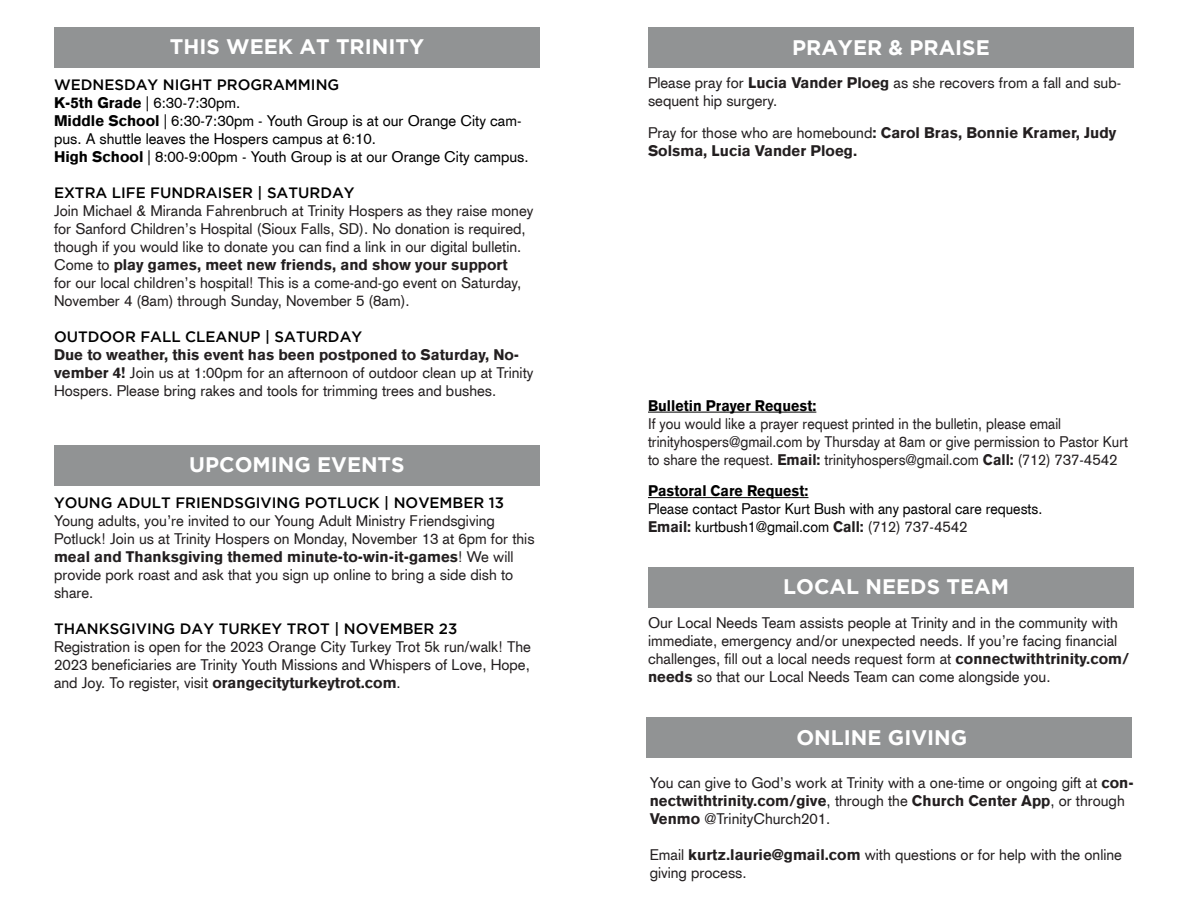
<style>
.page{position:relative;width:1188px;height:918px;background:#fff}
.page>*{position:absolute;margin:0;border:0;box-sizing:border-box;transform-origin:0 0}
.t1{font:700 21px "Gotham";color:#fff}
.t2{font:15px/18px "Akzidenz Grotesk CE";color:#231f20}
.t3{font:15px/18px "Akzidenz Grotesk CE";color:#231f20;scale:.95 1}
.t4{font:15px/18px "Akzidenz Grotesk CE";color:#000}
.t5{font:500 15px "Gotham";color:#000}
.t6{font:15px/18px "Akzidenz Grotesk CE";color:#000;scale:.95 1}
.t7{font:900 15px/18px "Akzidenz Grotesk CE";color:#231f20}
.s1{font-weight:900}
.s2{font-weight:400}
.s3{font-weight:900;color:#000}
.s4{font-weight:900;color:#231f20}
.s5{color:#231f20}
</style>
<div class="page">
<div style="left:648px;top:27px;width:486px;height:40px;background:#919394"></div>
<div style="left:54px;top:445px;width:486px;height:41px;background:#919394"></div>
<hr style="left:648px;top:412px;width:168px;height:1px;background:#000">
<hr style="left:648px;top:497px;width:161px;height:1px;background:#000">
<div style="left:648px;top:567px;width:486px;height:41px;background:#919394"></div>
<div style="left:646px;top:717px;width:486px;height:41px;background:#919394"></div>
<div style="left:54px;top:27px;width:486px;height:41px;background:#919394"></div>
<p class="t1" style="left:170px;top:35px;width:256px">THIS WEEK AT TRINITY</p>
<p class="t5" style="left:54px;top:77px;width:287px">WEDNESDAY NIGHT PROGRAMMING</p>
<p class="t4" style="left:54px;top:94px;width:188px"><span class="s1">K-5th Grade</span> | 6:30-7:30pm.</p>
<p class="t4" style="left:54px;top:112px;width:469px"><span class="s1">Middle School</span> | 6:30-7:30pm - Youth Group is at our Orange City cam&shy;pus. A shuttle leaves the Hospers campus at 6:10.</p>
<p class="t4" style="left:54px;top:148px;width:476px"><span class="s1">High School</span> | 8:00-9:00pm - Youth Group is at our Orange City campus.</p>
<p class="t5" style="left:54px;top:185px;width:302px">EXTRA LIFE FUNDRAISER | SATURDAY</p>
<p class="t2" style="left:54px;top:202px;width:481px">Join Michael &amp; Miranda Fahrenbruch at Trinity Hospers as they raise money for Sanford Children’s Hospital (Sioux Falls, SD). No donation is required, though if you would like to donate you can find a link in our digital bulletin.<br>Come to <span class="s1">play games, meet new friends, and show your support<br></span>for our local children’s hospital! This is a come-and-go event on Saturday, November 4 (8am) through Sunday, November 5 (8am).</p>
<p class="t5" style="left:54px;top:329px;width:310px">OUTDOOR FALL CLEANUP | SATURDAY</p>
<p class="t2" style="left:54px;top:346px;width:481px"><span class="s1">Due to weather, this event has been postponed to Saturday, No&shy;vember 4!</span> Join us at 1:00pm for an afternoon of outdoor clean up at Trinity<br>Hospers. Please bring rakes and tools for trimming trees and bushes.</p>
<p class="t1" style="left:189px;top:453px;width:217px">UPCOMING EVENTS</p>
<p class="t5" style="left:54px;top:494px;width:452px">YOUNG ADULT FRIENDSGIVING POTLUCK | NOVEMBER 13</p>
<p class="t2" style="left:54px;top:511px;width:482px">Young adults, you’re invited to our Young Adult Ministry Friendsgiving Potluck! Join us at Trinity Hospers on Monday, November 13 at 6pm for this <span class="s1">meal and Thanksgiving themed minute-to-win-it-games</span>! We will provide pork roast and ask that you sign up online to bring a side dish to share.</p>
<p class="t5" style="left:54px;top:620px;width:405px">THANKSGIVING DAY TURKEY TROT | NOVEMBER 23</p>
<p class="t2" style="left:54px;top:637px;width:479px;text-align:justify">Registration is open for the 2023 Orange City Turkey Trot 5k run/walk! The 2023 beneficiaries are Trinity Youth Missions and Whispers of Love, Hope, and Joy. To register, visit <span class="s1">orangecityturkeytrot.com</span>.</p>
<p class="t1" style="left:792px;top:36px;width:199px">PRAYER &amp; PRAISE</p>
<p class="t2" style="left:648px;top:74px;width:475px">Please pray for <span class="s1">Lucia Vander Ploeg</span> as she recovers from a fall and sub&shy;sequent hip surgery.</p>
<p class="t7" style="left:648px;top:124px;width:470px"><span class="s2">Pray for those who are homebound</span>: Carol Bras, Bonnie Kramer, Judy<br>Solsma, Lucia Vander Ploeg.</p>
<p class="t3" style="left:648px;top:396px;width:507px"><span class="s3">Bulletin Prayer Request:<br></span>If you would like a prayer request printed in the bulletin, please email trinityhospers@gmail.com by Thursday at 8am or give permission to Pastor Kurt to share the request. <span class="s1">Email:</span> trinityhospers@gmail.com <span class="s1">Call:</span> (712) 737-4542</p>
<p class="t6" style="left:648px;top:482px;width:417px"><span class="s1">Pastoral Care Request:<br></span>Please contact Pastor Kurt Bush with any pastoral care requests.<br><span class="s4">Email:</span> kurtbush1@gmail.com <span class="s4">Call:</span> <span class="s5">(712) 737-4542</span></p>
<p class="t1" style="left:783px;top:574px;width:227px">LOCAL NEEDS TEAM</p>
<p class="t2" style="left:648px;top:614px;width:483px">Our Local Needs Team assists people at Trinity and in the community with immediate, emergency and/or unexpected needs. If you’re facing financial challenges, fill out a local needs request form at <span class="s1">connectwithtrinity.com/ needs</span> so that our Local Needs Team can come alongside you.</p>
<p class="t1" style="left:796px;top:726px;width:172px">ONLINE GIVING</p>
<p class="t2" style="left:650px;top:773px;width:485px">You can give to God’s work at Trinity with a one-time or ongoing gift at <span class="s1">con&shy;nectwithtrinity.com/give</span>, through the <span class="s1">Church Center App</span>, or through<br><span class="s1">Venmo</span> @TrinityChurch201.</p>
<p class="t2" style="left:650px;top:845px;width:474px">Email <span class="s1">kurtz.laurie@gmail.com</span> with questions or for help with the online giving process.</p>
</div>
